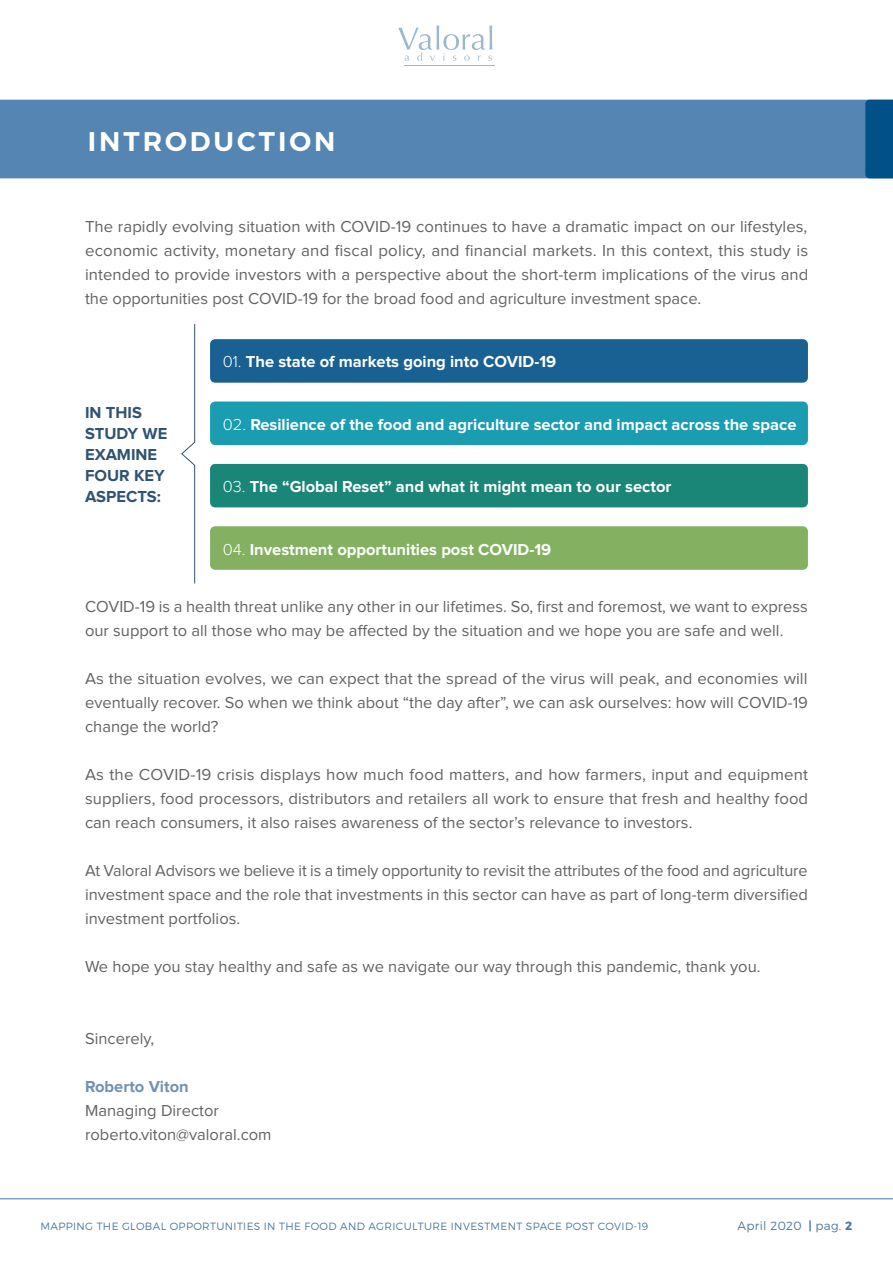
<style>
.page{position:relative;width:893px;height:1263px;background:#fff}
.page>*{position:absolute;margin:0;border:0;box-sizing:border-box;transform-origin:0 0}
.t1{font:600 27px "Montserrat";letter-spacing:.11em;color:#fff}
.t2{font:16.5px/24px "Proxima Nova";color:#636366;text-align:justify}
.t3{font:700 16.5px "Proxima Nova";color:#fff}
.t4{font:700 16.5px/21px "Proxima Nova";color:#315372}
.t5{font:700 16.5px "Proxima Nova";color:#7291b3}
.t6{font:300 12px "Montserrat";letter-spacing:.025em;color:#4c78a0}
.t7{font:300 10.5px "Montserrat";letter-spacing:.035em;color:#4c78a0}
.s1{font-weight:300}
.s2{font-weight:600}
.s3{font-weight:700}
</style>
<div class="page">
<hr style="left:0;top:1198px;width:893px;height:1px;background:#3a7aaa">
<svg style="left:398px;top:26px;width:94px;height:35px"></svg>
<hr style="left:404px;top:65px;width:91px;height:1px;background:#9db7ce">
<div style="left:0;top:100px;width:865px;height:78px;background:#5585b2"></div>
<div style="left:865px;top:100px;width:28px;height:78px;background:#015087"></div>
<div style="left:210px;top:401px;width:598px;height:44px;background:#1a9db0;border-radius:5px"></div>
<div style="left:210px;top:464px;width:598px;height:43px;background:#1a8678;border-radius:5px"></div>
<div style="left:210px;top:526px;width:598px;height:44px;background:#83b161;border-radius:5px"></div>
<div style="left:210px;top:339px;width:598px;height:44px;background:#1a6193;border-radius:5px"></div>
<svg style="left:181px;top:324px;width:15px;height:260px"></svg>
<p class="t1" style="left:88px;top:124px;width:249px">INTRODUCTION</p>
<p class="t2" style="left:85px;top:215px;width:725px">The rapidly evolving situation with COVID-19 continues to have a dramatic impact on our lifestyles, economic activity, monetary and fiscal policy, and financial markets. In this context, this study is intended to provide investors with a perspective about the short-term implications of the virus and the opportunities post COVID-19 for the broad food and agriculture investment space.</p>
<p class="t4" style="left:85px;top:403px;width:84px">IN THIS<br>STUDY WE<br>EXAMINE<br>FOUR KEY<br>ASPECTS:</p>
<p class="t3" style="left:223px;top:354px;width:335px"><span class="s1">01.</span> The state of markets going into COVID-19</p>
<p class="t3" style="left:223px;top:417px;width:575px"><span class="s1">02.</span> Resilience of the food and agriculture sector and impact across the space</p>
<p class="t3" style="left:223px;top:479px;width:450px"><span class="s1">03.</span> The “Global Reset” and what it might mean to our sector</p>
<p class="t3" style="left:223px;top:541px;width:330px"><span class="s1">04.</span> Investment opportunities post COVID-19</p>
<p class="t2" style="left:85px;top:595px;width:724px">COVID-19 is a health threat unlike any other in our lifetimes. So, first and foremost, we want to express our support to all those who may be affected by the situation and we hope you are safe and well.</p>
<p class="t2" style="left:85px;top:667px;width:724px">As the situation evolves, we can expect that the spread of the virus will peak, and economies will eventually recover. So when we think about “the day after”, we can ask ourselves: how will COVID-19 change the world?</p>
<p class="t2" style="left:85px;top:763px;width:725px">As the COVID-19 crisis displays how much food matters, and how farmers, input and equipment suppliers, food processors, distributors and retailers all work to ensure that fresh and healthy food can reach consumers, it also raises awareness of the sector’s relevance to investors.</p>
<p class="t2" style="left:85px;top:859px;width:724px">At Valoral Advisors we believe it is a timely opportunity to revisit the attributes of the food and agriculture investment space and the role that investments in this sector can have as part of long-term diversified investment portfolios.</p>
<p class="t2" style="left:85px;top:955px;width:677px">We hope you stay healthy and safe as we navigate our way through this pandemic, thank you.</p>
<p class="t2" style="left:85px;top:1027px;width:71px">Sincerely,</p>
<p class="t5" style="left:85px;top:1079px;width:105px">Roberto Viton</p>
<p class="t2" style="left:85px;top:1099px;width:135px">Managing Director</p>
<p class="t2" style="left:85px;top:1123px;width:188px">roberto.viton@valoral.com</p>
<p class="t7" style="left:40px;top:1220px;width:609px">MAPPING THE GLOBAL OPPORTUNITIES IN THE FOOD AND AGRICULTURE INVESTMENT SPACE POST COVID-19</p>
<p class="t6" style="left:738px;top:1219px;width:116px">April 2020 <span class="s2">|</span> pag. <span class="s3">2</span></p>
</div>
